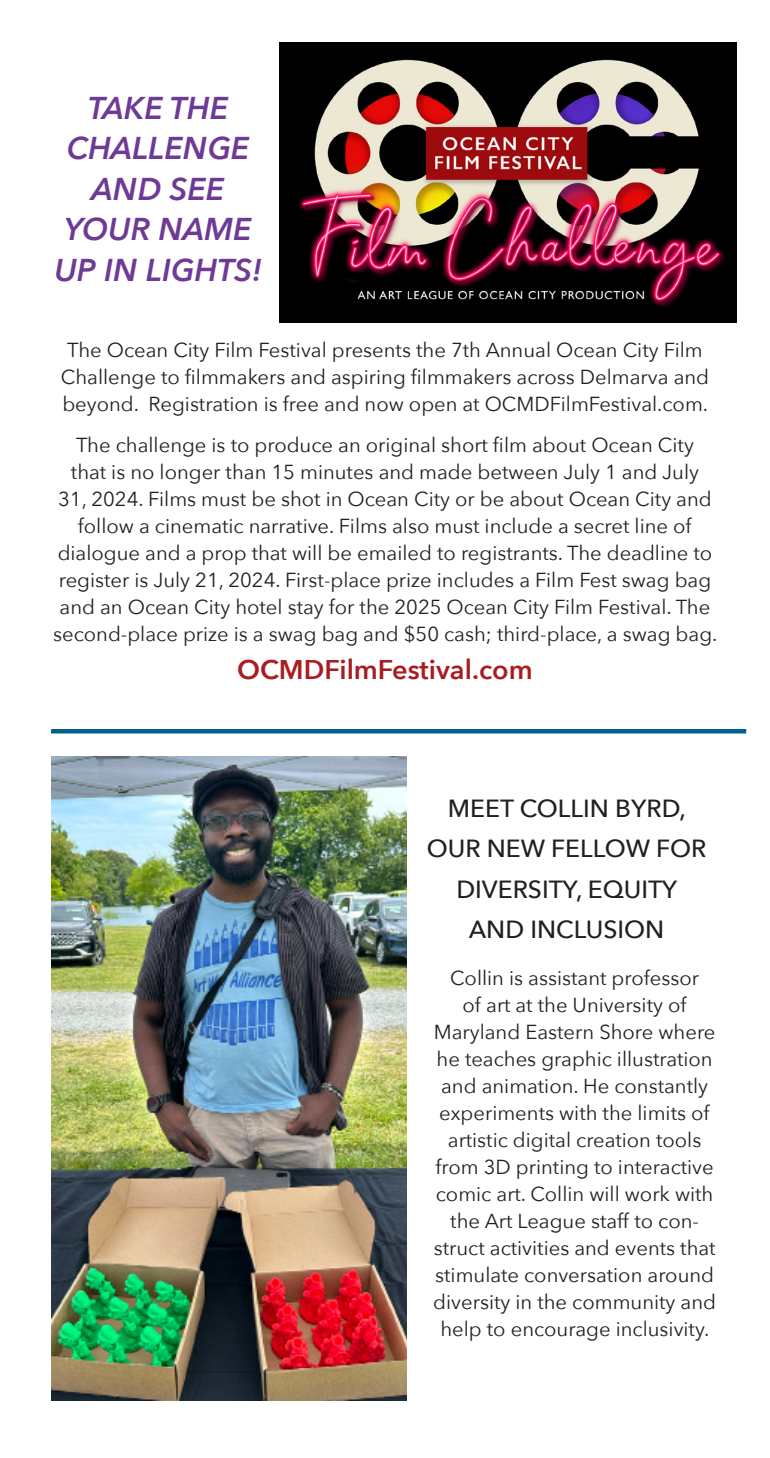
<style>
.page{position:relative;width:770px;height:1458px;background:#fff}
.page>*{position:absolute;margin:0;border:0;box-sizing:border-box;transform-origin:0 0}
.t1{font:italic 600 31.5px/40.5px "Avenir Next";color:#6e3a96;text-align:center}
.t2{font:600 27px "Avenir Next";color:#a91d21}
.t3{font:500 24.75px "Avenir Next";color:#231f20}
.t4{font:20.25px/27px "Avenir Next";color:#231f20;text-align:center}
</style>
<div class="page">
<img style="left:279px;top:42px;width:457px;height:280px">
<div style="left:51px;top:729px;width:695px;height:5px;background:#00618e"></div>
<img style="left:51px;top:757px;width:355px;height:644px">
<p class="t1" style="left:54px;top:87px;width:209px">TAKE THE<br>CHALLENGE<br>AND SEE<br>YOUR NAME<br>UP IN LIGHTS!</p>
<p class="t4" style="left:61px;top:336px;width:649px">The Ocean City Film Festival presents the 7th Annual Ocean City Film<br>Challenge to filmmakers and aspiring filmmakers across Delmarva and beyond. Registration is free and now open at OCMDFilmFestival.com.</p>
<p class="t4" style="left:53px;top:430px;width:665px">The challenge is to produce an original short film about Ocean City<br>that is no longer than 15 minutes and made between July 1 and July<br>31, 2024. Films must be shot in Ocean City or be about Ocean City and follow a cinematic narrative. Films also must include a secret line of dialogue and a prop that will be emailed to registrants. The deadline to register is July 21, 2024. First-place prize includes a Film Fest swag bag and an Ocean City hotel stay for the 2025 Ocean City Film Festival. The second-place prize is a swag bag and $50 cash; third-place, a swag bag.</p>
<p class="t2" style="left:237px;top:647px;width:297px">OCMDFilmFestival.com</p>
<p class="t3" style="left:448px;top:787px;width:239px">MEET COLLIN BYRD,</p>
<p class="t3" style="left:426px;top:827px;width:281px">OUR NEW FELLOW FOR</p>
<p class="t3" style="left:456px;top:868px;width:222px">DIVERSITY, EQUITY</p>
<p class="t3" style="left:468px;top:908px;width:197px">AND INCLUSION</p>
<p class="t4" style="left:450px;top:964px;width:250px">Collin is assistant professor</p>
<p class="t4" style="left:433px;top:991px;width:284px">of art at the University of<br>Maryland Eastern Shore where he teaches graphic illustration and animation. He constantly experiments with the limits of artistic digital creation tools from 3D printing to interactive comic art. Collin will work with the Art League staff to con&shy;struct activities and events that stimulate conversation around diversity in the community and help to encourage inclusivity.</p>
</div>
